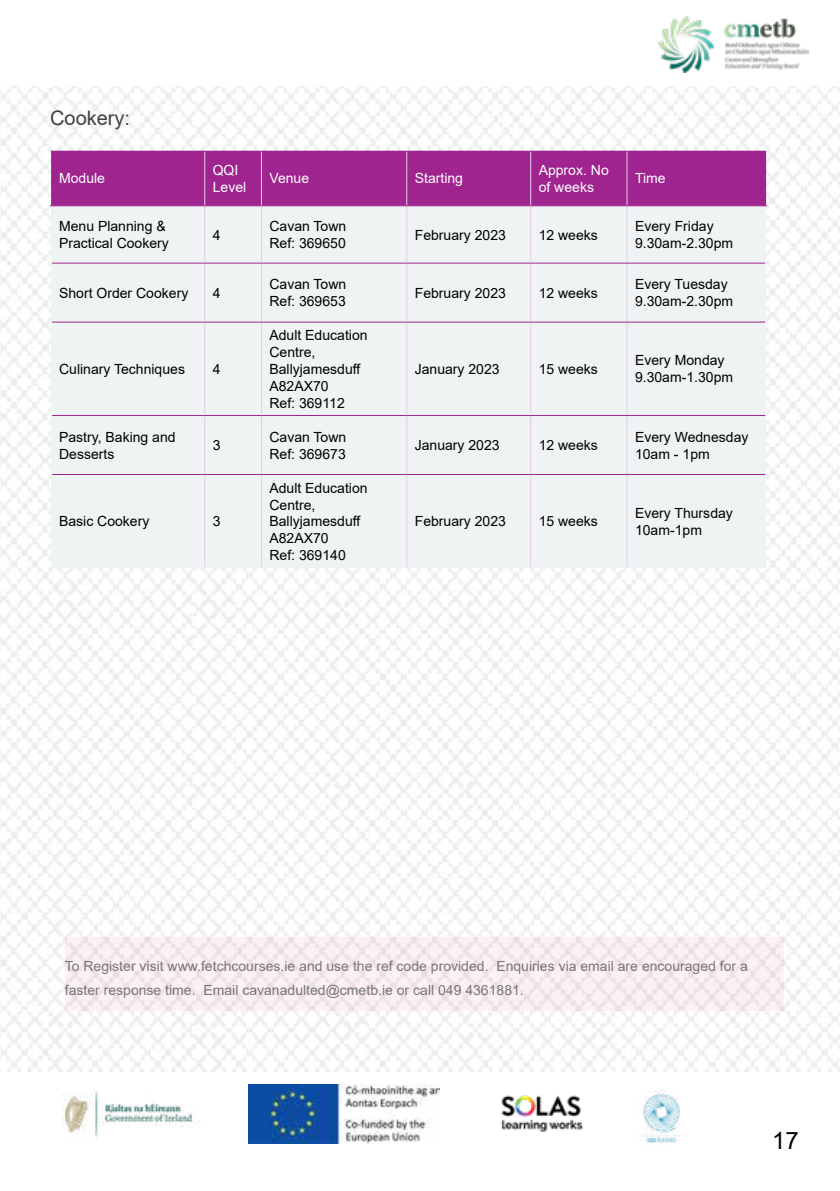
<style>
.page{position:relative;width:840px;height:1191px;background:#fff}
.page>*{position:absolute;margin:0;border:0;box-sizing:border-box;transform-origin:0 0}
.t1{font:24px "Arial";color:#000}
.t2{font:20px "Arial";color:#414042}
.t3{font:14px/16.8px "Arial";color:#000}
.t4{font:14px/24px "Arial";color:#565659}
.t5{font:14px/16.8px "Arial";color:#fff}
</style>
<div class="page">
<img style="left:63px;top:1091px;width:137px;height:47px">
<img style="left:248px;top:1084px;width:191px;height:59px">
<img style="left:501px;top:1095px;width:82px;height:38px">
<img style="left:642px;top:1091px;width:38px;height:54px">
<img style="left:658px;top:17px;width:152px;height:56px">
<img style="left:0;top:87px;width:839px;height:984px">
<div style="left:51px;top:151px;width:714px;height:54px;background:#9f248f"></div>
<div style="left:51px;top:206px;width:714px;height:362px;background:#eff3f3"></div>
<hr style="left:204px;top:152px;width:1px;height:53px;background:#e3cde4">
<hr style="left:261px;top:152px;width:1px;height:53px;background:#e3cde4">
<hr style="left:406px;top:152px;width:1px;height:53px;background:#e3cde4">
<hr style="left:530px;top:152px;width:1px;height:53px;background:#e3cde4">
<hr style="left:626px;top:152px;width:1px;height:53px;background:#e3cde4">
<hr style="left:204px;top:206px;width:1px;height:57px;background:#e3cde4">
<hr style="left:261px;top:206px;width:1px;height:57px;background:#e3cde4">
<hr style="left:406px;top:206px;width:1px;height:57px;background:#e3cde4">
<hr style="left:530px;top:206px;width:1px;height:57px;background:#e3cde4">
<hr style="left:626px;top:206px;width:1px;height:57px;background:#e3cde4">
<hr style="left:204px;top:264px;width:1px;height:57px;background:#e3cde4">
<hr style="left:261px;top:264px;width:1px;height:57px;background:#e3cde4">
<hr style="left:406px;top:264px;width:1px;height:57px;background:#e3cde4">
<hr style="left:530px;top:264px;width:1px;height:57px;background:#e3cde4">
<hr style="left:626px;top:264px;width:1px;height:57px;background:#e3cde4">
<hr style="left:204px;top:322px;width:1px;height:93px;background:#e3cde4">
<hr style="left:261px;top:322px;width:1px;height:93px;background:#e3cde4">
<hr style="left:406px;top:322px;width:1px;height:93px;background:#e3cde4">
<hr style="left:530px;top:322px;width:1px;height:93px;background:#e3cde4">
<hr style="left:626px;top:322px;width:1px;height:93px;background:#e3cde4">
<hr style="left:204px;top:416px;width:1px;height:58px;background:#e3cde4">
<hr style="left:261px;top:416px;width:1px;height:58px;background:#e3cde4">
<hr style="left:406px;top:416px;width:1px;height:58px;background:#e3cde4">
<hr style="left:530px;top:416px;width:1px;height:58px;background:#e3cde4">
<hr style="left:626px;top:416px;width:1px;height:58px;background:#e3cde4">
<hr style="left:204px;top:475px;width:1px;height:92px;background:#e3cde4">
<hr style="left:261px;top:475px;width:1px;height:92px;background:#e3cde4">
<hr style="left:406px;top:475px;width:1px;height:92px;background:#e3cde4">
<hr style="left:530px;top:475px;width:1px;height:92px;background:#e3cde4">
<hr style="left:626px;top:475px;width:1px;height:92px;background:#e3cde4">
<hr style="left:50px;top:205px;width:155px;height:1px;background:#9f248f">
<hr style="left:205px;top:205px;width:56px;height:1px;background:#9f248f">
<hr style="left:261px;top:205px;width:145px;height:1px;background:#9f248f">
<hr style="left:406px;top:205px;width:124px;height:1px;background:#9f248f">
<hr style="left:530px;top:205px;width:96px;height:1px;background:#9f248f">
<hr style="left:626px;top:205px;width:140px;height:1px;background:#9f248f">
<hr style="left:52px;top:263px;width:153px;height:1px;background:#9f248f">
<hr style="left:205px;top:263px;width:56px;height:1px;background:#9f248f">
<hr style="left:261px;top:263px;width:145px;height:1px;background:#9f248f">
<hr style="left:406px;top:263px;width:124px;height:1px;background:#9f248f">
<hr style="left:530px;top:263px;width:96px;height:1px;background:#9f248f">
<hr style="left:626px;top:263px;width:138px;height:1px;background:#9f248f">
<hr style="left:52px;top:321px;width:153px;height:1px;background:#9f248f">
<hr style="left:205px;top:321px;width:56px;height:1px;background:#9f248f">
<hr style="left:261px;top:321px;width:145px;height:1px;background:#9f248f">
<hr style="left:406px;top:321px;width:124px;height:1px;background:#9f248f">
<hr style="left:530px;top:321px;width:96px;height:1px;background:#9f248f">
<hr style="left:626px;top:321px;width:138px;height:1px;background:#9f248f">
<hr style="left:52px;top:415px;width:153px;height:1px;background:#9f248f">
<hr style="left:205px;top:415px;width:56px;height:1px;background:#9f248f">
<hr style="left:261px;top:415px;width:145px;height:1px;background:#9f248f">
<hr style="left:406px;top:415px;width:124px;height:1px;background:#9f248f">
<hr style="left:530px;top:415px;width:96px;height:1px;background:#9f248f">
<hr style="left:626px;top:415px;width:138px;height:1px;background:#9f248f">
<hr style="left:52px;top:474px;width:153px;height:1px;background:#9f248f">
<hr style="left:205px;top:474px;width:56px;height:1px;background:#9f248f">
<hr style="left:261px;top:474px;width:145px;height:1px;background:#9f248f">
<hr style="left:406px;top:474px;width:124px;height:1px;background:#9f248f">
<hr style="left:530px;top:474px;width:96px;height:1px;background:#9f248f">
<hr style="left:626px;top:474px;width:138px;height:1px;background:#9f248f">
<div style="left:65px;top:937px;width:717px;height:74px;background:linear-gradient(to right,#f7eaf0,#f7eaf0)"></div>
<h2 class="t2" style="left:50px;top:104px;width:82px">Cookery:</h2>
<p class="t5" style="left:59px;top:170px;width:47px">Module</p>
<p class="t5" style="left:213px;top:161px;width:35px">QQI<br>Level</p>
<p class="t5" style="left:269px;top:170px;width:41px">Venue</p>
<p class="t5" style="left:414px;top:170px;width:50px">Starting</p>
<p class="t5" style="left:538px;top:161px;width:72px">Approx. No of weeks</p>
<p class="t5" style="left:634px;top:170px;width:32px">Time</p>
<p class="t3" style="left:59px;top:218px;width:111px">Menu Planning &amp;<br>Practical Cookery</p>
<p class="t3" style="left:213px;top:226px;width:9px">4</p>
<p class="t3" style="left:269px;top:218px;width:78px">Cavan Town<br>Ref: 369650</p>
<p class="t3" style="left:414px;top:226px;width:93px">February 2023</p>
<p class="t3" style="left:538px;top:226px;width:61px">12 weeks</p>
<p class="t3" style="left:634px;top:218px;width:100px">Every Friday<br>9.30am-2.30pm</p>
<p class="t3" style="left:59px;top:284px;width:131px">Short Order Cookery</p>
<p class="t3" style="left:213px;top:284px;width:9px">4</p>
<p class="t3" style="left:269px;top:276px;width:78px">Cavan Town<br>Ref: 369653</p>
<p class="t3" style="left:414px;top:284px;width:93px">February 2023</p>
<p class="t3" style="left:538px;top:284px;width:61px">12 weeks</p>
<p class="t3" style="left:634px;top:276px;width:100px">Every Tuesday<br>9.30am-2.30pm</p>
<p class="t3" style="left:59px;top:360px;width:127px">Culinary Techniques</p>
<p class="t3" style="left:213px;top:360px;width:9px">4</p>
<p class="t3" style="left:269px;top:327px;width:100px">Adult Education<br>Centre,<br>Ballyjamesduff<br>A82AX70<br>Ref: 369112</p>
<p class="t3" style="left:414px;top:360px;width:86px">January 2023</p>
<p class="t3" style="left:538px;top:360px;width:61px">15 weeks</p>
<p class="t3" style="left:634px;top:352px;width:100px">Every Monday<br>9.30am-1.30pm</p>
<p class="t3" style="left:59px;top:428px;width:118px">Pastry, Baking and<br>Desserts</p>
<p class="t3" style="left:213px;top:437px;width:9px">3</p>
<p class="t3" style="left:269px;top:428px;width:78px">Cavan Town<br>Ref: 369673</p>
<p class="t3" style="left:414px;top:437px;width:86px">January 2023</p>
<p class="t3" style="left:538px;top:437px;width:61px">12 weeks</p>
<p class="t3" style="left:634px;top:428px;width:115px">Every Wednesday<br>10am - 1pm</p>
<p class="t3" style="left:59px;top:513px;width:92px">Basic Cookery</p>
<p class="t3" style="left:213px;top:513px;width:9px">3</p>
<p class="t3" style="left:269px;top:479px;width:100px">Adult Education<br>Centre,<br>Ballyjamesduff<br>A82AX70<br>Ref: 369140</p>
<p class="t3" style="left:414px;top:513px;width:93px">February 2023</p>
<p class="t3" style="left:538px;top:513px;width:61px">15 weeks</p>
<p class="t3" style="left:634px;top:504px;width:99px">Every Thursday<br>10am-1pm</p>
<p class="t4" style="left:65px;top:954px;width:684px">To Register visit www.fetchcourses.ie and use the ref code provided. Enquiries via email are encouraged for a faster response time. Email cavanadulted@cmetb.ie or call 049 4361881.</p>
<h1 class="t1" style="left:771px;top:1124px;width:28px">17</h1>
</div>
